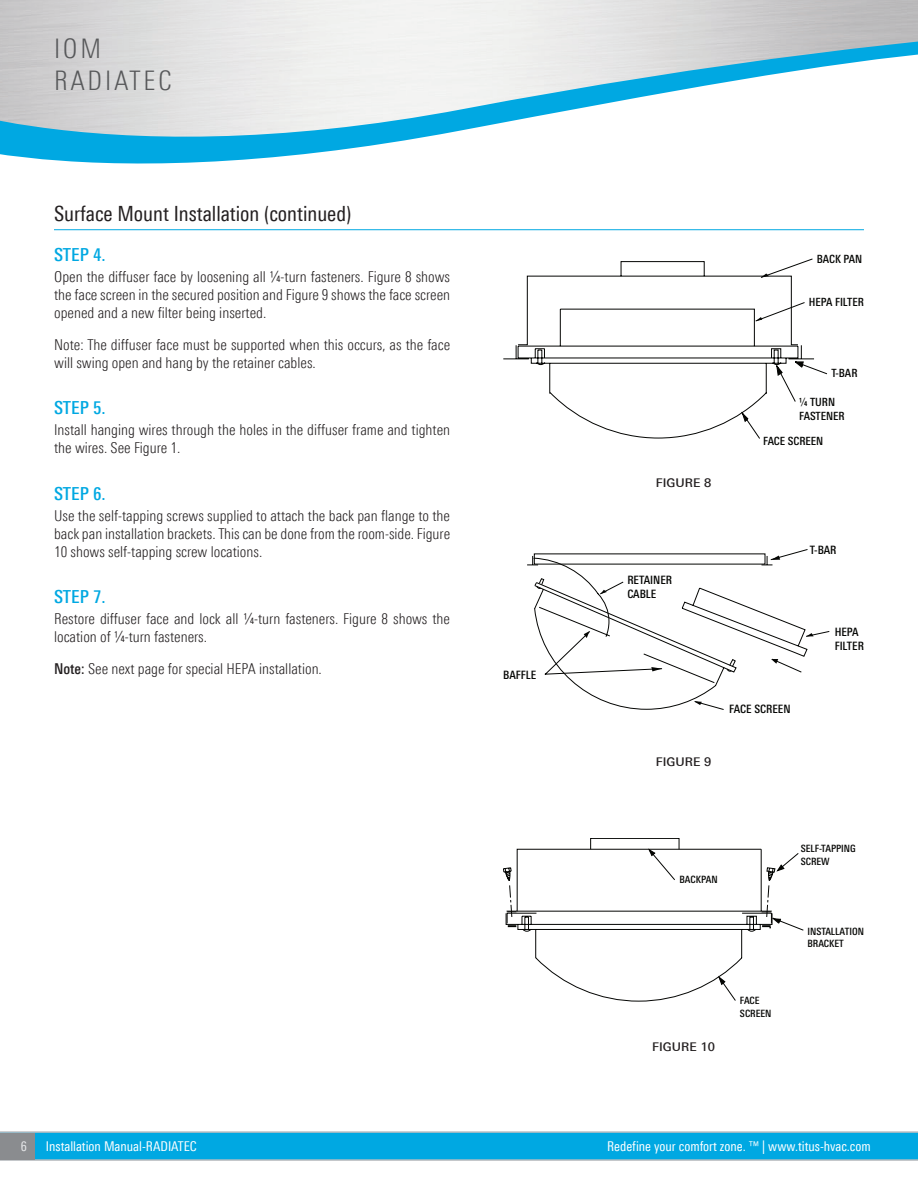
<style>
.page{position:relative;width:918px;height:1188px;background:#fff}
.page>*{position:absolute;margin:0;border:0;box-sizing:border-box;transform-origin:0 0}
.t1{font:300 condensed 27px/32.4px "LT Univers";letter-spacing:.1em;color:#57585a}
.t2{font:condensed 21px "LT Univers";color:#231f20}
.Body_Copy-Column{font:500 condensed 18px "LT Univers";color:#00a8e2}
.Body_Copy-Column-2{font:300 condensed 15px/18px "LT Univers";color:#231f20}
.t3{font:condensed 13.5px "LT Univers";color:#fff}
.t4{font:condensed 13.5px "LT Univers";color:#e6e7e9}
.Figure_Title{font:500 12px "LT Univers Basic";color:#231f20}
.t5{font:500 condensed 11.55px/13.8px "LT Univers";color:#040503}
.t6{font:500 condensed 11.25px/13.5px "LT Univers";color:#040503}
.t7{font:500 condensed 10.05px/12px "LT Univers";color:#040503}
.s1{font-weight:500}
</style>
<div class="page">
<svg style="left:0;top:1131px;width:918px;height:30px;background:#17abde"></svg>
<div style="left:0;top:1133px;width:35px;height:26px;background:#8a8c8f"></div>
<svg style="left:0;top:0;width:918px;height:164px"></svg>
<hr style="left:54px;top:229px;width:810px;height:1px;background:#00a8e2">
<svg style="left:503px;top:345px;width:324px;height:94px"></svg>
<svg style="left:742px;top:413px;width:6px;height:8px"></svg>
<svg style="left:777px;top:366px;width:5px;height:9px"></svg>
<svg style="left:795px;top:362px;width:8px;height:5px"></svg>
<svg style="left:518px;top:259px;width:295px;height:86px"></svg>
<svg style="left:545px;top:549px;width:285px;height:87px"></svg>
<svg style="left:527px;top:554px;width:287px;height:156px"></svg>
<div style="left:591px;top:838px;width:88px;height:11px;border:1px solid #040503"></div>
<svg style="left:503px;top:849px;width:301px;height:152px"></svg>
<h1 class="t1" style="left:54px;top:32px;width:119px">IOM<br>RADIATEC</h1>
<p class="t2" style="left:54px;top:201px;width:299px">Surface Mount Installation (continued)</p>
<p class="Body_Copy-Column" style="left:54px;top:244px;width:53px">STEP 4.</p>
<p class="Body_Copy-Column-2" style="left:54px;top:268px;width:398px;text-align:justify">Open the diffuser face by loosening all ¼-turn fasteners. Figure 8 shows the face screen in the secured position and Figure 9 shows the face screen opened and a new filter being inserted.</p>
<p class="Body_Copy-Column-2" style="left:54px;top:336px;width:398px">Note: The diffuser face must be supported when this occurs, as the face will swing open and hang by the retainer cables.</p>
<p class="Body_Copy-Column" style="left:54px;top:397px;width:53px">STEP 5.</p>
<p class="Body_Copy-Column-2" style="left:54px;top:421px;width:398px">Install hanging wires through the holes in the diffuser frame and tighten the wires. See Figure 1.</p>
<p class="Body_Copy-Column" style="left:54px;top:483px;width:53px">STEP 6.</p>
<p class="Body_Copy-Column-2" style="left:54px;top:507px;width:398px;text-align:justify">Use the self-tapping screws supplied to attach the back pan flange to the back pan installation brackets. This can be done from the room-side. Figure 10 shows self-tapping screw locations.</p>
<p class="Body_Copy-Column" style="left:54px;top:586px;width:53px">STEP 7.</p>
<p class="Body_Copy-Column-2" style="left:54px;top:610px;width:398px">Restore diffuser face and lock all ¼-turn fasteners. Figure 8 shows the location of ¼-turn fasteners.</p>
<p class="Body_Copy-Column-2" style="left:54px;top:660px;width:269px"><span class="s1">Note:</span> See next page for special HEPA installation.</p>
<p class="t5" style="left:503px;top:668px;width:34px">BAFFLE</p>
<p class="t6" style="left:817px;top:252px;width:47px">BACK PAN</p>
<p class="t6" style="left:809px;top:295px;width:57px">HEPA FILTER</p>
<p class="Figure_Title" style="left:656px;top:475px;width:57px">FIGURE 8</p>
<p class="t6" style="left:831px;top:366px;width:28px">T-BAR</p>
<p class="t6" style="left:799px;top:395px;width:47px">¼ TURN<br>FASTENER</p>
<p class="t6" style="left:763px;top:434px;width:62px">FACE SCREEN</p>
<p class="t5" style="left:627px;top:573px;width:46px">RETAINER<br>CABLE</p>
<p class="t5" style="left:810px;top:543px;width:28px">T-BAR</p>
<p class="t5" style="left:835px;top:625px;width:31px">HEPA<br>FILTER</p>
<p class="Figure_Title" style="left:656px;top:755px;width:57px">FIGURE 9</p>
<p class="t5" style="left:729px;top:702px;width:63px">FACE SCREEN</p>
<p class="t7" style="left:680px;top:874px;width:39px">BACKPAN</p>
<p class="Figure_Title" style="left:652px;top:1039px;width:64px">FIGURE 10</p>
<p class="t7" style="left:740px;top:995px;width:33px">FACE<br>SCREEN</p>
<p class="t7" style="left:801px;top:843px;width:57px">SELF-TAPPING<br>SCREW</p>
<p class="t7" style="left:808px;top:925px;width:58px">INSTALLATION<br>BRACKET</p>
<p class="t4" style="left:21px;top:1138px;width:8px">6</p>
<p class="t3" style="left:46px;top:1138px;width:152px">Installation Manual-RADIATEC</p>
<p class="t3" style="left:607px;top:1138px;width:265px">Redefine your comfort zone. ™ | www.titus-hvac.com</p>
</div>
